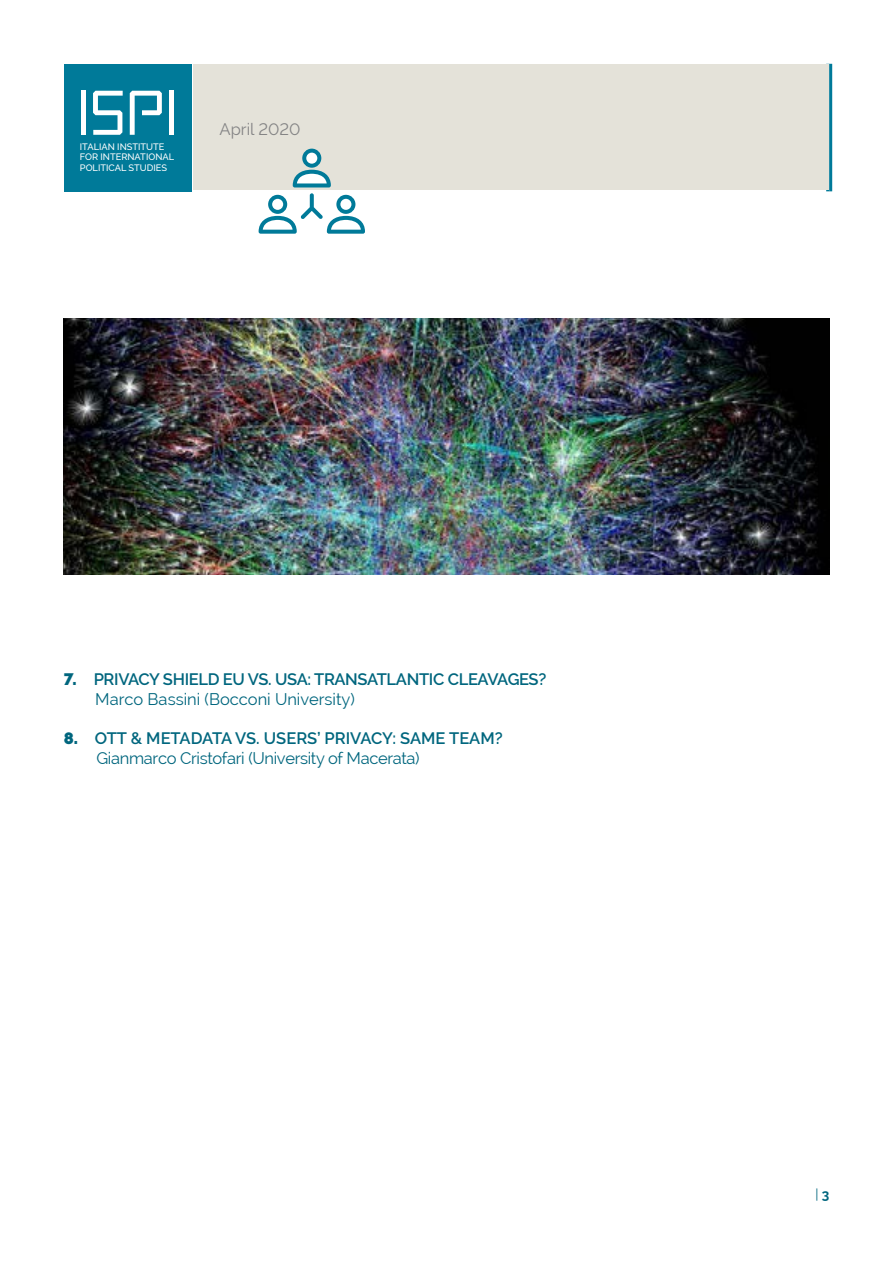
<style>
.page{position:relative;width:893px;height:1263px;background:#fff}
.page>*{position:absolute;margin:0;border:0;box-sizing:border-box;transform-origin:0 0}
.t1{font:16.5px/19.5px "Raleway";letter-spacing:-.02em;color:#00667e}
.t2{font:600 16.5px/19.5px "Raleway";letter-spacing:-.02em;color:#00667e}
.t3{font:16.5px "Raleway";color:#848485}
.t4{font:13.5px "Raleway";color:#00667e}
.t5{font:500 9.3px/10.5px "Raleway";color:#fff}
.s1{font-weight:900}
.s2{font-weight:400}
.s3{font-weight:600}
.s4{font-weight:700}
</style>
<div class="page">
<hr style="left:826px;top:64px;width:3px;height:127px;background:#007a99">
<div style="left:193px;top:64px;width:636px;height:126px;background:#e4e2d9"></div>
<svg style="left:293px;top:149px;width:38px;height:38px"></svg>
<svg style="left:259px;top:193px;width:106px;height:41px"></svg>
<div style="left:64px;top:64px;width:127px;height:127px;background:#007a99"></div>
<div style="left:169px;top:91px;width:5px;height:44px;background:#fff"></div>
<svg style="left:130px;top:91px;width:32px;height:44px"></svg>
<div style="left:81px;top:91px;width:5px;height:44px;background:#fff"></div>
<svg style="left:93px;top:91px;width:30px;height:44px"></svg>
<hr style="left:829px;top:64px;width:3px;height:127px;background:#007a99">
<img style="left:64px;top:319px;width:765px;height:255px">
<p class="t5" style="left:80px;top:141px;width:96px">ITALIAN INSTITUTE<br>FOR INTERNATIONAL<br>POLITICAL STUDIES</p>
<p class="t3" style="left:220px;top:120px;width:82px">April 2020</p>
<p class="t2" style="left:95px;top:670px;width:452px;text-indent:-31px"><span class="s1">7.</span> PRIVACY SHIELD EU VS. USA: TRANSATLANTIC CLEAVAGES?<br><span class="s2">Marco Bassini (Bocconi University)</span></p>
<p class="t1" style="left:96px;top:728px;width:408px;text-indent:-33px"><span class="s1">8.</span> <span class="s3">OTT &amp; METADATA VS. USERS’ PRIVACY: SAME TEAM?<br></span>Gianmarco Cristofari (University of Macerata)</p>
<p class="t4" style="left:815px;top:1186px;width:15px">| <span class="s4">3</span></p>
</div>
